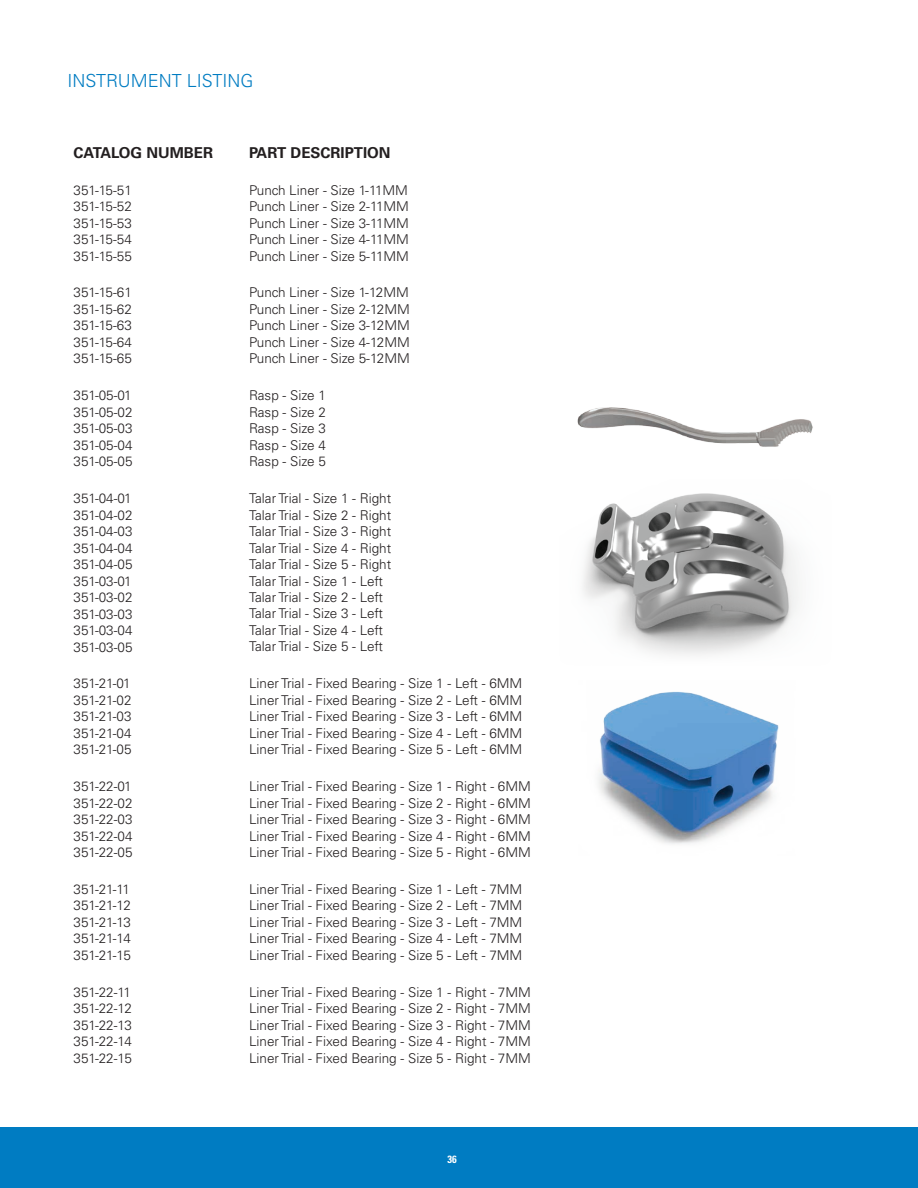
<style>
.page{position:relative;width:918px;height:1188px;background:#fff}
.page>*{position:absolute;margin:0;border:0;box-sizing:border-box;transform-origin:0 0}
.t1{font:300 18px "Univers LT Std";color:#007cc2}
.t2{font:700 15px "Univers LT Std";color:#231f20}
.t3{font:300 13.5px/16.5px "Univers LT Std";color:#231f20;text-align:justify}
.t4{font:700 condensed 10.5px "Univers LT Std";color:#fff}
</style>
<div class="page">
<div style="left:0;top:1127px;width:918px;height:61px;background:#007cc2"></div>
<img style="left:577px;top:407px;width:236px;height:40px">
<img style="left:583px;top:493px;width:216px;height:162px">
<img style="left:598px;top:691px;width:181px;height:153px">
<h1 class="t1" style="left:68px;top:70px;width:187px">INSTRUMENT LISTING</h1>
<p class="t2" style="left:74px;top:144px;width:141px">CATALOG NUMBER</p>
<p class="t2" style="left:249px;top:144px;width:143px">PART DESCRIPTION</p>
<p class="t3" style="left:74px;top:182px;width:60px">351-15-51<br>351-15-52<br>351-15-53<br>351-15-54<br>351-15-55</p>
<p class="t3" style="left:249px;top:182px;width:162px">Punch Liner - Size 1-11MM Punch Liner - Size 2-11MM Punch Liner - Size 3-11MM Punch Liner - Size 4-11MM Punch Liner - Size 5-11MM</p>
<p class="t3" style="left:74px;top:284px;width:60px">351-15-61<br>351-15-62<br>351-15-63<br>351-15-64<br>351-15-65</p>
<p class="t3" style="left:249px;top:284px;width:162px">Punch Liner - Size 1-12MM Punch Liner - Size 2-12MM Punch Liner - Size 3-12MM Punch Liner - Size 4-12MM Punch Liner - Size 5-12MM</p>
<p class="t3" style="left:74px;top:387px;width:61px">351-05-01<br>351-05-02<br>351-05-03<br>351-05-04<br>351-05-05</p>
<p class="t3" style="left:249px;top:387px;width:78px">Rasp - Size 1<br>Rasp - Size 2<br>Rasp - Size 3<br>Rasp - Size 4<br>Rasp - Size 5</p>
<p class="t3" style="left:74px;top:490px;width:61px">351-04-01<br>351-04-02<br>351-04-03<br>351-04-04<br>351-04-05<br>351-03-01<br>351-03-02<br>351-03-03<br>351-03-04<br>351-03-05</p>
<p class="t3" style="left:249px;top:490px;width:144px;text-align:left">Talar Trial - Size 1 - Right<br>Talar Trial - Size 2 - Right<br>Talar Trial - Size 3 - Right<br>Talar Trial - Size 4 - Right<br>Talar Trial - Size 5 - Right<br>Talar Trial - Size 1 - Left<br>Talar Trial - Size 2 - Left<br>Talar Trial - Size 3 - Left<br>Talar Trial - Size 4 - Left<br>Talar Trial - Size 5 - Left</p>
<p class="t3" style="left:74px;top:675px;width:60px">351-21-01<br>351-21-02<br>351-21-03<br>351-21-04<br>351-21-05</p>
<p class="t3" style="left:249px;top:675px;width:275px">Liner Trial - Fixed Bearing - Size 1 - Left - 6MM Liner Trial - Fixed Bearing - Size 2 - Left - 6MM Liner Trial - Fixed Bearing - Size 3 - Left - 6MM Liner Trial - Fixed Bearing - Size 4 - Left - 6MM Liner Trial - Fixed Bearing - Size 5 - Left - 6MM</p>
<p class="t3" style="left:74px;top:778px;width:61px">351-22-01<br>351-22-02<br>351-22-03<br>351-22-04<br>351-22-05</p>
<p class="t3" style="left:249px;top:778px;width:283px">Liner Trial - Fixed Bearing - Size 1 - Right - 6MM Liner Trial - Fixed Bearing - Size 2 - Right - 6MM Liner Trial - Fixed Bearing - Size 3 - Right - 6MM Liner Trial - Fixed Bearing - Size 4 - Right - 6MM Liner Trial - Fixed Bearing - Size 5 - Right - 6MM</p>
<p class="t3" style="left:74px;top:881px;width:59px">351-21-11<br>351-21-12<br>351-21-13<br>351-21-14<br>351-21-15</p>
<p class="t3" style="left:249px;top:881px;width:275px">Liner Trial - Fixed Bearing - Size 1 - Left - 7MM Liner Trial - Fixed Bearing - Size 2 - Left - 7MM Liner Trial - Fixed Bearing - Size 3 - Left - 7MM Liner Trial - Fixed Bearing - Size 4 - Left - 7MM Liner Trial - Fixed Bearing - Size 5 - Left - 7MM</p>
<p class="t3" style="left:74px;top:984px;width:60px">351-22-11<br>351-22-12<br>351-22-13<br>351-22-14<br>351-22-15</p>
<p class="t3" style="left:249px;top:984px;width:283px">Liner Trial - Fixed Bearing - Size 1 - Right - 7MM Liner Trial - Fixed Bearing - Size 2 - Right - 7MM Liner Trial - Fixed Bearing - Size 3 - Right - 7MM Liner Trial - Fixed Bearing - Size 4 - Right - 7MM Liner Trial - Fixed Bearing - Size 5 - Right - 7MM</p>
<p class="t4" style="left:448px;top:1153px;width:11px">36</p>
</div>
